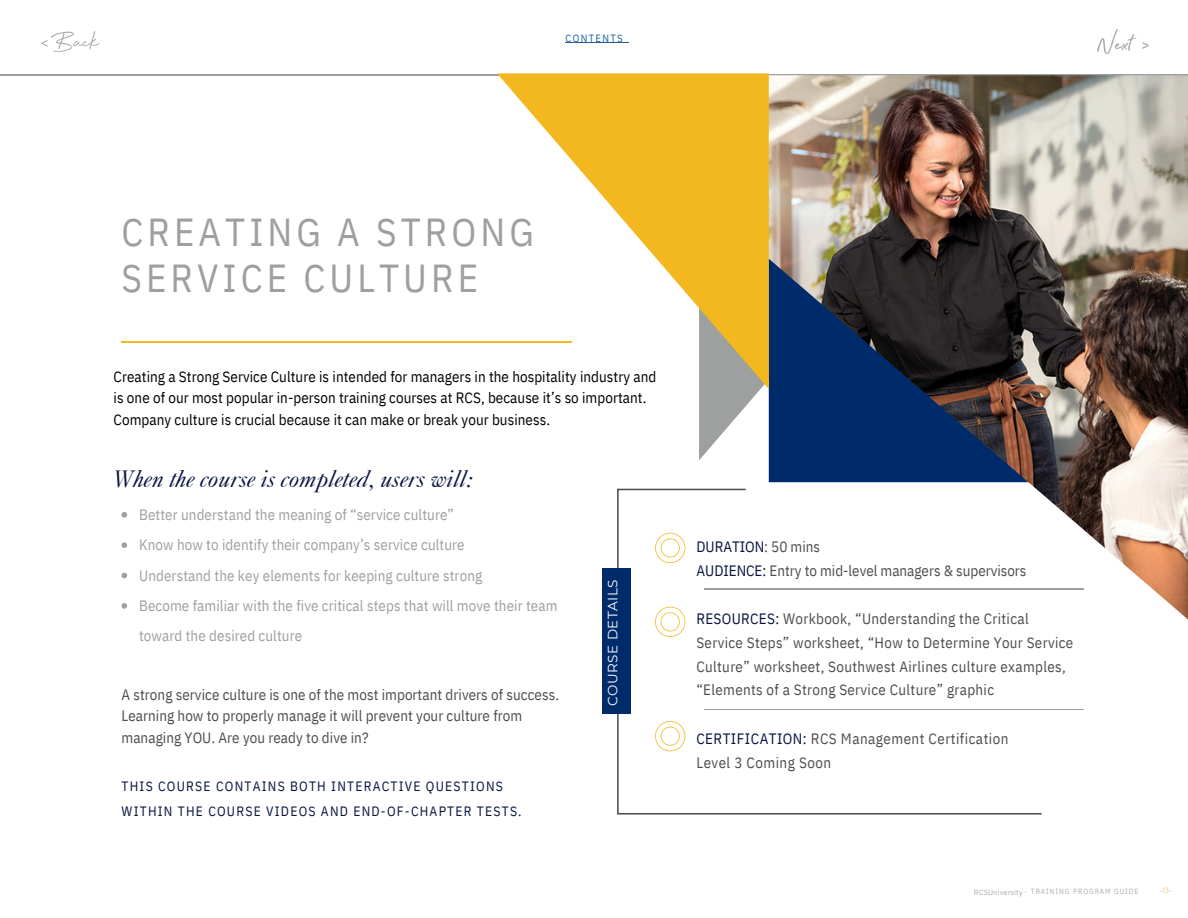
<style>
.page{position:relative;width:1188px;height:918px;background:#fff}
.page>*{position:absolute;margin:0;border:0;box-sizing:border-box;transform-origin:0 0}
.t1{font:39px/46.2px "IBM Plex Sans Cond";letter-spacing:.105em;color:#9e9f9f}
.t2{font:italic 24px "Caslon 540 LT Std";letter-spacing:-.005em;color:#0a1441}
.t3{font:15px/23.7px "IBM Plex Sans Cond";letter-spacing:.02em;color:#4d4d4f}
.t4{font:15px/30.3px "IBM Plex Sans Cond";letter-spacing:.005em;color:#9e9f9f}
.t5{font:15px/21.3px "IBM Plex Sans Cond";letter-spacing:.005em;color:#000}
.t6{font:15px/23.7px "IBM Plex Sans Cond";color:#4d4d4f}
.t7{font:13.5px/24.8px "IBM Plex Sans Cond";letter-spacing:.09em;color:#0a1441}
.t8{font:13.5px "Montserrat";letter-spacing:.04em;color:#fff}
.t9{font:10.5px "IBM Plex Sans Cond";letter-spacing:.125em;color:#215e9e}
.t10{font:7.5px "IBM Plex Sans Cond";letter-spacing:.125em;color:#afaeaf}
.t11{font:7.5px "IBM Plex Sans";letter-spacing:.015em;color:#afaeaf}
.t12{font:7.5px "Montserrat";color:#afaeaf}
.s1{color:#0a1441}
.s2{font-family:"Noto Sans Thai";font-weight:300}
.s3{color:#f5c453}
</style>
<div class="page">
<hr style="left:122px;top:341px;width:450px;height:2px;background:#f3b720">
<hr style="left:566px;top:42px;width:63px;height:1px;background:#215e9e">
<hr style="left:0;top:75px;width:1188px;height:1px;background:#9e9f9f">
<svg style="left:617px;top:620px;width:425px;height:195px"></svg>
<div style="left:602px;top:569px;width:28px;height:145px;background:#002b6b"></div>
<svg style="left:655px;top:620px;width:30px;height:17px"></svg>
<svg style="left:655px;top:721px;width:30px;height:30px"></svg>
<hr style="left:704px;top:709px;width:379px;height:1px;background:#9e9f9f">
<img style="left:602px;top:75px;width:586px;height:545px">
<img style="left:41px;top:32px;width:59px;height:20px">
<svg style="left:497px;top:73px;width:272px;height:316px"></svg>
<img style="left:1098px;top:29px;width:50px;height:24px">
<svg style="left:122px;top:512px;width:5px;height:6px"></svg>
<svg style="left:122px;top:542px;width:5px;height:6px"></svg>
<svg style="left:122px;top:573px;width:5px;height:5px"></svg>
<svg style="left:122px;top:603px;width:5px;height:6px"></svg>
<h1 class="t9" style="left:566px;top:31px;width:59px">CONTENTS</h1>
<h3 class="t1" style="left:122px;top:208px;width:414px">CREATING A STRONG<br>SERVICE CULTURE</h3>
<p class="t5" style="left:114px;top:366px;width:544px">Creating a Strong Service Culture is intended for managers in the hospitality industry and is one of our most popular in-person training courses at RCS, because it’s so important.<br>Company culture is crucial because it can make or break your business.</p>
<p class="t2" style="left:114px;top:470px;width:360px">When the course is completed, users will:</p>
<p class="t4" style="left:139px;top:499px;width:317px">Better understand the meaning of “service culture”</p>
<p class="t4" style="left:139px;top:529px;width:327px">Know how to identify their company’s service culture</p>
<p class="t4" style="left:139px;top:560px;width:345px">Understand the key elements for keeping culture strong</p>
<h4 class="t4" style="left:139px;top:590px;width:420px">Become familiar with the five critical steps that will move their team toward the desired culture</h4>
<h2 class="t3" style="left:122px;top:684px;width:439px;line-height:21.3px">A strong service culture is one of the most important drivers of success.<br>Learning how to properly manage it will prevent your culture from managing YOU. Are you ready to dive in?</h2>
<h4 class="t7" style="left:122px;top:774px;width:402px">THIS COURSE CONTAINS BOTH INTERACTIVE QUESTIONS<br>WITHIN THE COURSE VIDEOS AND END-OF-CHAPTER TESTS.</h4>
<h6 class="t8" style="left:605px;top:706px;width:128px;rotate:-90deg">COURSE DETAILS</h6>
<h3 class="t6" style="left:697px;top:535px;width:331px"><span class="s1">DURATION</span>: 50 mins<br><span class="s1">AUDIENCE:</span> Entry to mid-level managers &amp; supervisors</h3>
<h3 class="t3" style="left:696px;top:607px;width:378px"><span class="s1">RESOURCES:</span> Workbook, “Understanding the Critical Service Steps” worksheet, “How to Determine Your Service Culture” worksheet, Southwest Airlines culture examples, “Elements of a Strong Service Culture” graphic</h3>
<h3 class="t3" style="left:696px;top:727px;width:314px"><span class="s1">CERTIFICATION:</span> RCS Management Certification<br>Level 3 Coming Soon</h3>
<h5 class="t11" style="left:974px;top:887px;width:55px">RCSUniversity <span class="s2">-</span></h5>
<p class="t10" style="left:1031px;top:886px;width:109px">TRAINING PROGRAM GUIDE</p>
<h3 class="t12" style="left:1159px;top:886px;width:14px">-<span class="s3">13</span>-</h3>
</div>
